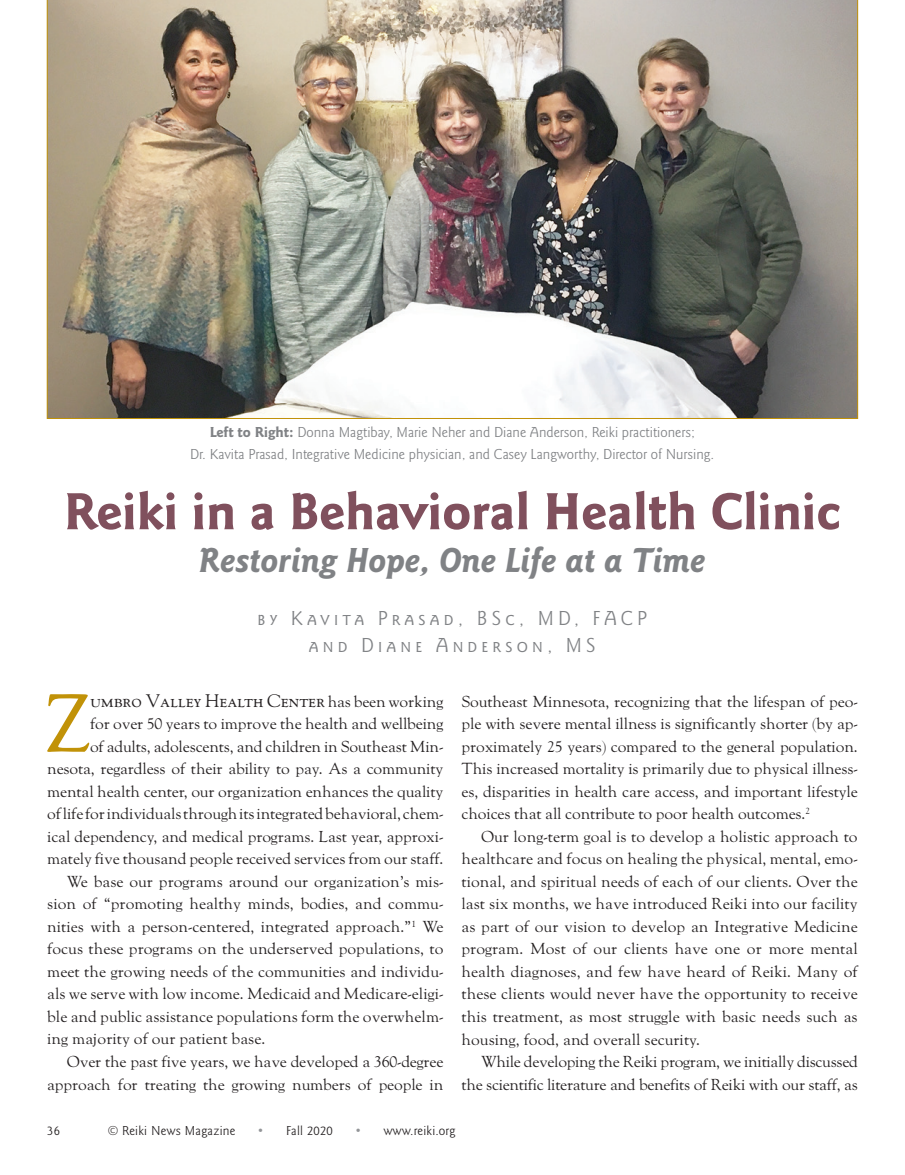
<style>
.page{position:relative;width:905px;height:1175px;background:#fff}
.page>*{position:absolute;margin:0;border:0;box-sizing:border-box;transform-origin:0 0}
.t1{font:81.15px "LTC Goudy Oldstyle Pro";color:#c19208}
.t2{font:700 54px "Goudy Sans Pro";color:#80505d}
.t3{font:italic 700 36px "Goudy Sans Pro";color:#808285}
.t4{font:21px/27px "Goudy Sans Pro";letter-spacing:.2em;color:#808285;text-align:center}
.t5{font:18px "LTC Goudy Oldstyle Pro";letter-spacing:-.01em;color:#231f20}
.t6{font:15.75px/22.5px "LTC Goudy Oldstyle Pro";letter-spacing:-.01em;color:#231f20;text-align:justify}
.t7{font:15px/22.5px "Goudy Sans Pro";color:#808285;text-align:center}
.t8{font:13.5px "Goudy Sans Pro";letter-spacing:.02em;color:#231f20}
.s1{font-weight:700}
.s2{font-size:15.75px}
.s3{color:#939598}
</style>
<div class="page">
<img style="left:47px;top:0;width:810px;height:418px">
<p class="t7" style="left:190px;top:421px;width:525px"><span class="s1">Left to Right:</span> Donna Magtibay, Marie Neher and Diane Anderson, Reiki practitioners;<br>Dr. Kavita Prasad, Integrative Medicine physician, and Casey Langworthy, Director of Nursing.</p>
<h2 class="t2" style="left:64px;top:479px;width:778px">Reiki in a Behavioral Health Clinic</h2>
<h3 class="t3" style="left:199px;top:540px;width:508px">Restoring Hope, One Life at a Time</h3>
<h3 class="t4" style="left:257px;top:605px;width:390px">by Kavita Prasad, BSc, MD, FACP and Diane Anderson, MS</h3>
<h1 class="t1" style="left:46px;top:676px;width:47px">Z</h1>
<p class="t5" style="left:90px;top:690px;width:355px">umbro Valley Health Center <span class="s2">has been working</span></p>
<p class="t6" style="left:90px;top:713px;width:355px">for over 50 years to improve the health and wellbeing</p>
<p class="t6" style="left:90px;top:735px;width:355px">of adults, adolescents, and children in Southeast Min-</p>
<p class="t6" style="left:47px;top:758px;width:398px">nesota, regardless of their ability to pay. As a community</p>
<p class="t6" style="left:47px;top:780px;width:398px">mental health center, our organization enhances the quality</p>
<p class="t6" style="left:47px;top:803px;width:398px">of life for individuals through its integrated behavioral, chem-</p>
<p class="t6" style="left:47px;top:825px;width:398px">ical dependency, and medical programs. Last year, approxi-</p>
<p class="t6" style="left:47px;top:848px;width:398px">mately five thousand people received services from our staff.</p>
<p class="t6" style="left:67px;top:870px;width:378px">We base our programs around our organization’s mis-</p>
<p class="t6" style="left:47px;top:893px;width:398px">sion of “promoting healthy minds, bodies, and commu-</p>
<p class="t6" style="left:47px;top:915px;width:398px">nities with a person-centered, integrated approach.”<sup>1</sup> We</p>
<p class="t6" style="left:47px;top:938px;width:398px">focus these programs on the underserved populations, to</p>
<p class="t6" style="left:47px;top:960px;width:398px">meet the growing needs of the communities and individu-</p>
<p class="t6" style="left:47px;top:983px;width:398px">als we serve with low income. Medicaid and Medicare-eligi-</p>
<p class="t6" style="left:47px;top:1005px;width:398px">ble and public assistance populations form the overwhelm-</p>
<p class="t6" style="left:47px;top:1028px;width:219px">ing majority of our patient base.</p>
<p class="t6" style="left:67px;top:1050px;width:378px">Over the past five years, we have developed a 360-degree</p>
<p class="t6" style="left:47px;top:1073px;width:398px">approach for treating the growing numbers of people in</p>
<p class="t6" style="left:461px;top:690px;width:398px">Southeast Minnesota, recognizing that the lifespan of peo&shy;ple with severe mental illness is significantly shorter (by ap&shy;proximately 25 years) compared to the general population.<br>This increased mortality is primarily due to physical illness&shy;es, disparities in health care access, and important lifestyle choices that all contribute to poor health outcomes.<sup>2</sup></p>
<p class="t6" style="left:461px;top:825px;width:398px;text-indent:20px">Our long-term goal is to develop a holistic approach to healthcare and focus on healing the physical, mental, emo&shy;tional, and spiritual needs of each of our clients. Over the last six months, we have introduced Reiki into our facility as part of our vision to develop an Integrative Medicine program. Most of our clients have one or more mental health diagnoses, and few have heard of Reiki. Many of these clients would never have the opportunity to receive this treatment, as most struggle with basic needs such as housing, food, and overall security.</p>
<p class="t6" style="left:461px;top:1050px;width:398px;text-align:right">While developing the Reiki program, we initially discussed the scientific literature and benefits of Reiki with our staff, as</p>
<p class="t8" style="left:47px;top:1123px;width:14px">36</p>
<p class="t8" style="left:108px;top:1123px;width:129px">© Reiki News Magazine</p>
<p class="t8" style="left:257px;top:1123px;width:77px"><span class="s3">•</span> Fall 2020</p>
<p class="t8" style="left:355px;top:1123px;width:102px"><span class="s3">•</span> www.reiki.org</p>
</div>
